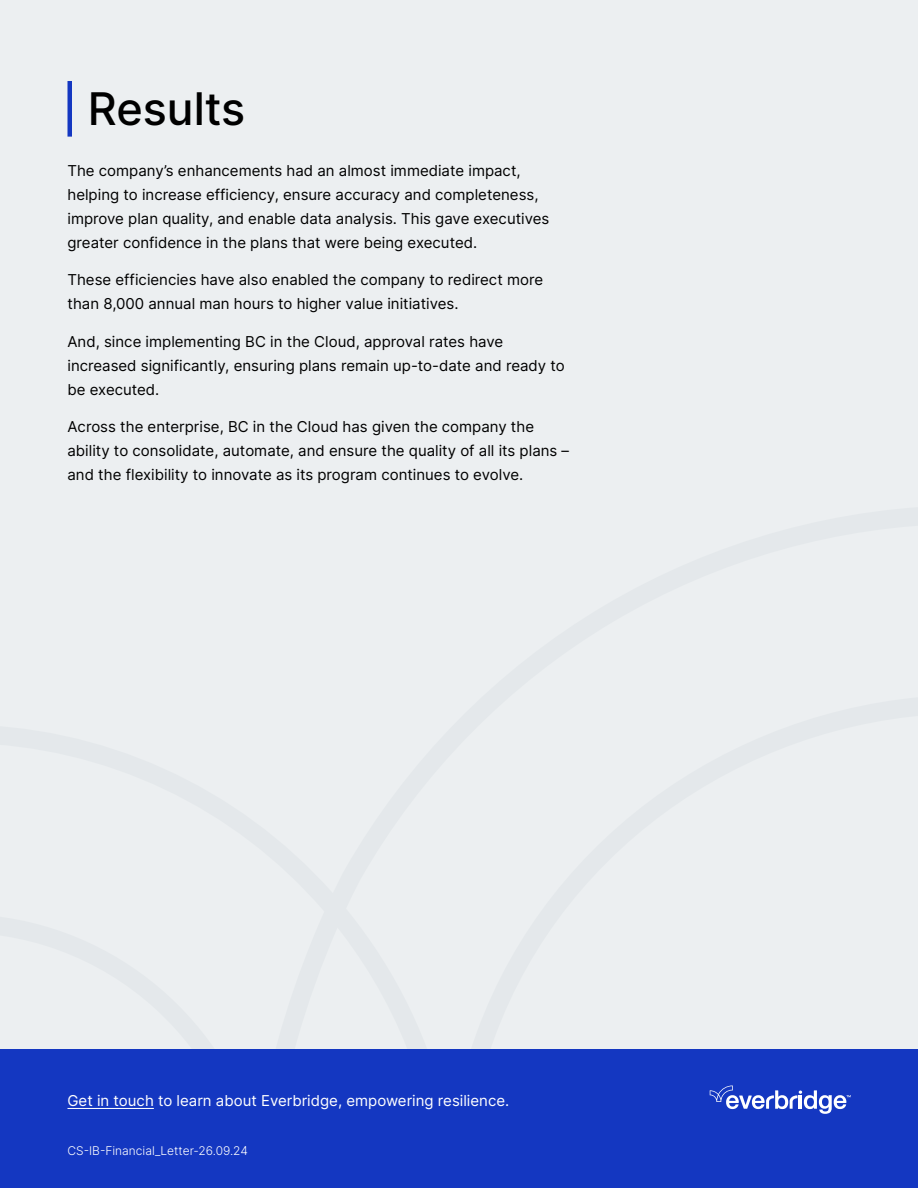
<style>
.page{position:relative;width:918px;height:1188px;background:#eceff1}
.page>*{position:absolute;margin:0;border:0;box-sizing:border-box;transform-origin:0 0}
.t1{font:500 45px "Inter";color:#000}
.t2{font:15px/24px "Inter";color:#000}
.t3{font:15px "Inter";color:#fff}
.t4{font:300 12px "Inter";color:#fff}
</style>
<div class="page">
<div style="left:0;top:1050px;width:918px;height:138px;background:#1437c1"></div>
<svg style="left:710px;top:1086px;width:141px;height:28px"></svg>
<hr style="left:68px;top:1108px;width:86px;height:1px;background:#fff">
<hr style="left:68px;top:81px;width:4px;height:56px;background:#1437c1">
<h1 class="t1" style="left:88px;top:75px;width:159px">Results</h1>
<p class="t2" style="left:68px;top:158px;width:483px">The company’s enhancements had an almost immediate impact, helping to increase efficiency, ensure accuracy and completeness, improve plan quality, and enable data analysis. This gave executives greater confidence in the plans that were being executed.</p>
<p class="t2" style="left:68px;top:267px;width:477px">These efficiencies have also enabled the company to redirect more than 8,000 annual man hours to higher value initiatives.</p>
<p class="t2" style="left:68px;top:329px;width:499px">And, since implementing BC in the Cloud, approval rates have increased significantly, ensuring plans remain up-to-date and ready to be executed.</p>
<p class="t2" style="left:68px;top:414px;width:503px">Across the enterprise, BC in the Cloud has given the company the ability to consolidate, automate, and ensure the quality of all its plans – and the flexibility to innovate as its program continues to evolve.</p>
<p class="t3" style="left:68px;top:1090px;width:443px">Get in touch to learn about Everbridge, empowering resilience.</p>
<p class="t4" style="left:68px;top:1142px;width:182px">CS-IB-Financial_Letter-26.09.24</p>
</div>
